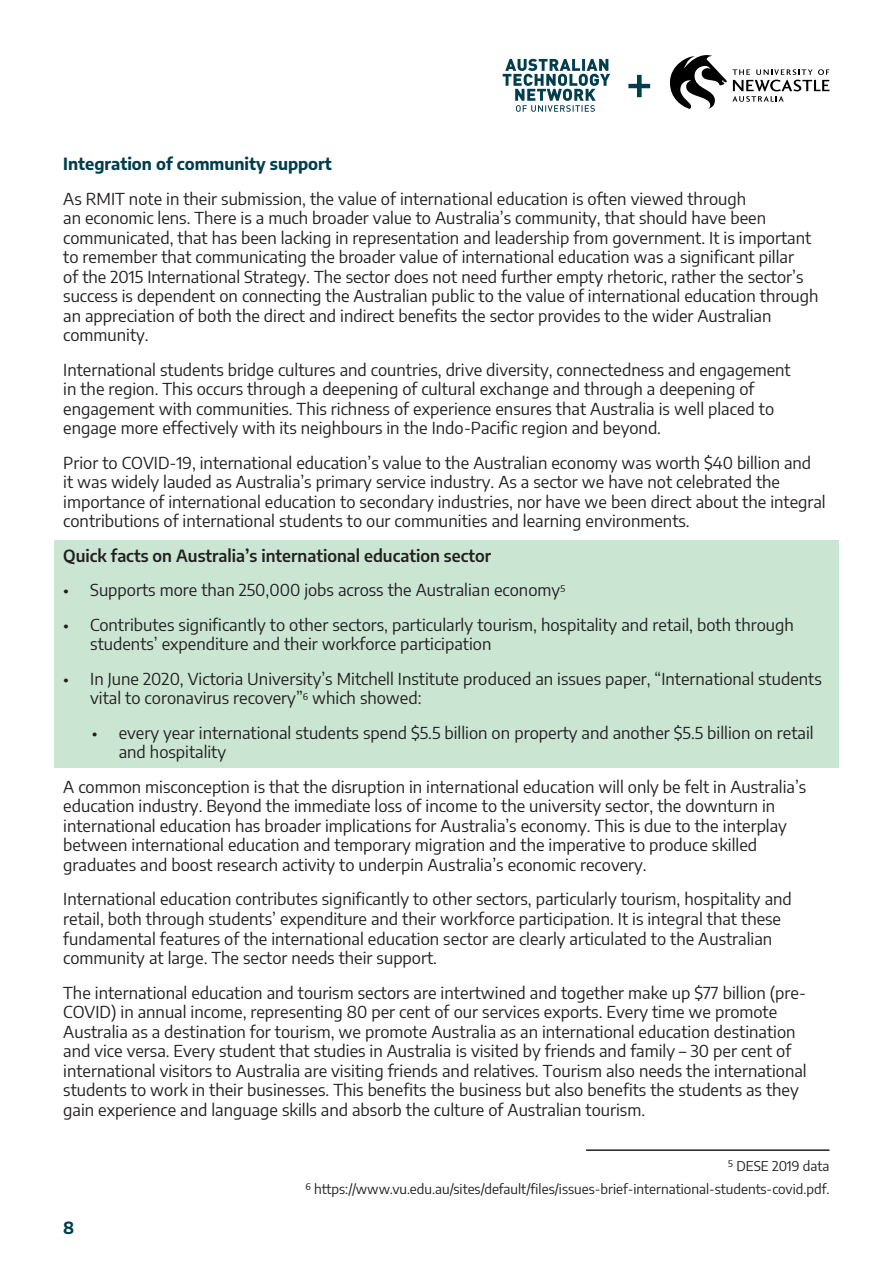
<style>
.page{position:relative;width:893px;height:1263px;background:#fff}
.page>*{position:absolute;margin:0;border:0;box-sizing:border-box;transform-origin:0 0}
.t1{font:500 54px "Encode Sans";color:#fff}
.t2{font:16.5px/19.5px "Encode Sans";color:#231f20}
.t3{font:600 16.5px "Encode Sans";color:#231f20}
.t4{font:700 16.5px "Encode Sans";color:#003d4d}
.t5{font:13.5px "Encode Sans";color:#231f20}
.s1{font-size:13.5px}
</style>
<div class="page">
<div style="left:54px;top:540px;width:784px;height:228px;background:#cae6d3"></div>
<svg style="left:503px;top:59px;width:107px;height:53px"></svg>
<svg style="left:670px;top:55px;width:159px;height:54px"></svg>
<hr style="left:586px;top:1149px;width:243px;height:2px;background:#231f20">
<p class="t1" style="left:625px;top:48px;width:31px">+</p>
<p class="t4" style="left:63px;top:152px;width:270px">Integration of community support</p>
<p class="t2" style="left:63px;top:188px;width:757px">As RMIT note in their submission, the value of international education is often viewed through<br>an economic lens. There is a much broader value to Australia’s community, that should have been communicated, that has been lacking in representation and leadership from government. It is important to remember that communicating the broader value of international education was a significant pillar<br>of the 2015 International Strategy. The sector does not need further empty rhetoric, rather the sector’s success is dependent on connecting the Australian public to the value of international education through an appreciation of both the direct and indirect benefits the sector provides to the wider Australian community.</p>
<p class="t2" style="left:63px;top:359px;width:729px">International students bridge cultures and countries, drive diversity, connectedness and engagement in the region. This occurs through a deepening of cultural exchange and through a deepening of engagement with communities. This richness of experience ensures that Australia is well placed to engage more effectively with its neighbours in the Indo-Pacific region and beyond.</p>
<p class="t2" style="left:63px;top:452px;width:764px">Prior to COVID-19, international education’s value to the Australian economy was worth $40 billion and<br>it was widely lauded as Australia’s primary service industry. As a sector we have not celebrated the importance of international education to secondary industries, nor have we been direct about the integral contributions of international students to our communities and learning environments.</p>
<p class="t3" style="left:63px;top:544px;width:430px">Quick facts on Australia’s international education sector</p>
<p class="t2" style="left:63px;top:580px;width:504px">• Supports more than 250,000 jobs across the Australian economy<span class="s1">5</span></p>
<p class="t2" style="left:90px;top:614px;width:705px;text-indent:-27px">• Contributes significantly to other sectors, particularly tourism, hospitality and retail, both through students’ expenditure and their workforce participation</p>
<p class="t2" style="left:90px;top:668px;width:733px;text-indent:-27px">• In June 2020, Victoria University’s Mitchell Institute produced an issues paper, “International students vital to coronavirus recovery”<span class="s1">6</span> which showed:</p>
<p class="t2" style="left:119px;top:722px;width:696px;text-indent:-27px">• every year international students spend $5.5 billion on property and another $5.5 billion on retail and hospitality</p>
<p class="t2" style="left:63px;top:776px;width:744px">A common misconception is that the disruption in international education will only be felt in Australia’s education industry. Beyond the immediate loss of income to the university sector, the downturn in international education has broader implications for Australia’s economy. This is due to the interplay between international education and temporary migration and the imperative to produce skilled graduates and boost research activity to underpin Australia’s economic recovery.</p>
<p class="t2" style="left:63px;top:889px;width:730px">International education contributes significantly to other sectors, particularly tourism, hospitality and retail, both through students’ expenditure and their workforce participation. It is integral that these fundamental features of the international education sector are clearly articulated to the Australian community at large. The sector needs their support.</p>
<p class="t2" style="left:63px;top:982px;width:745px">The international education and tourism sectors are intertwined and together make up $77 billion (pre-COVID) in annual income, representing 80 per cent of our services exports. Every time we promote Australia as a destination for tourism, we promote Australia as an international education destination and vice versa. Every student that studies in Australia is visited by friends and family – 30 per cent of international visitors to Australia are visiting friends and relatives. Tourism also needs the international students to work in their businesses. This benefits the business but also benefits the students as they gain experience and language skills and absorb the culture of Australian tourism.</p>
<p class="t4" style="left:63px;top:1216px;width:13px">8</p>
<p class="t5" style="left:728px;top:1157px;width:103px">5 DESE 2019 data</p>
<p class="t5" style="left:305px;top:1179px;width:525px">6 https://www.vu.edu.au/sites/default/files/issues-brief-international-students-covid.pdf.</p>
</div>
